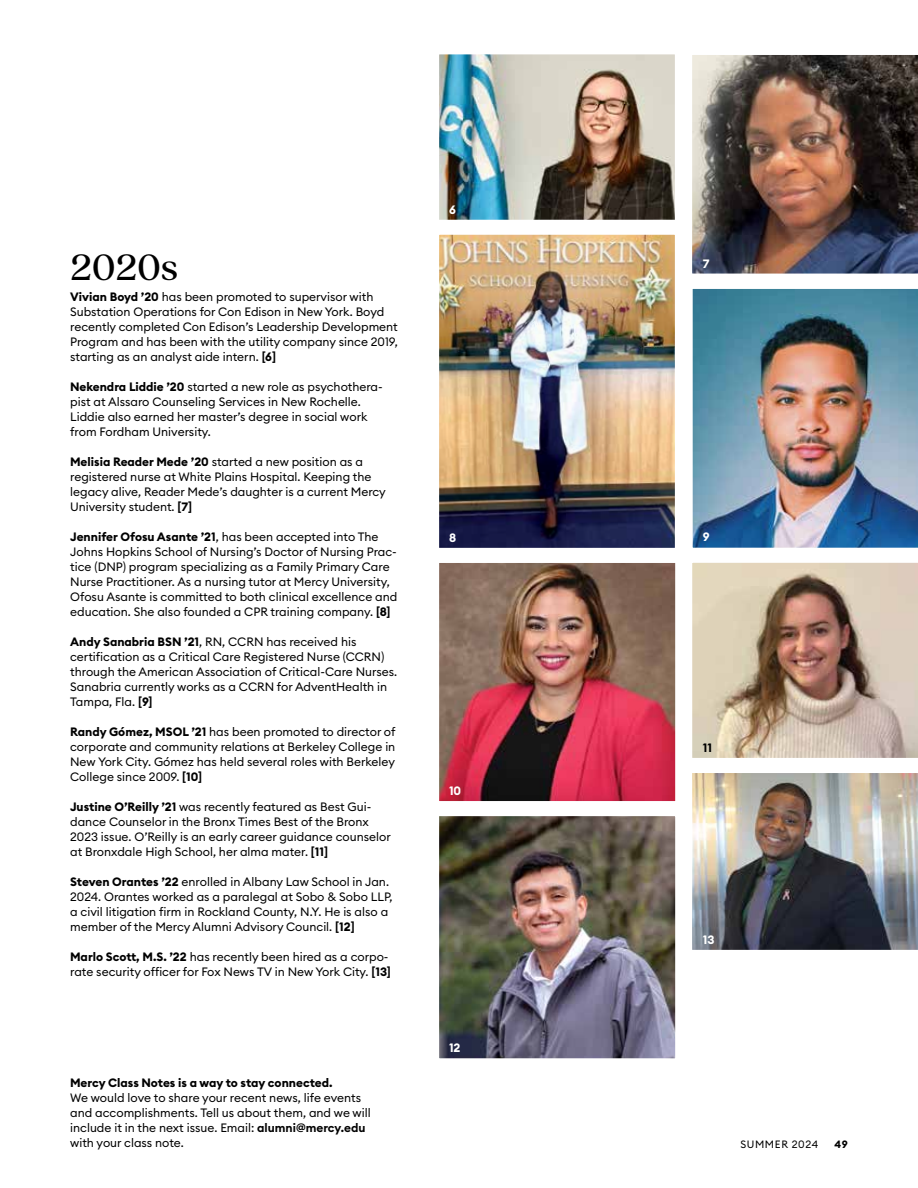
<style>
.page{position:relative;width:918px;height:1188px;background:#fff}
.page>*{position:absolute;margin:0;border:0;box-sizing:border-box;transform-origin:0 0}
.t1{font:40.5px "Quincy CF Text";color:#000}
.t2{font:12px/15px "Euclid Circular B";color:#000}
.t3{font:700 12px "Euclid Circular B";color:#000}
.t4{font:700 12px "Euclid Circular B";color:#fff}
.t5{font:10.5px "Euclid Circular B";letter-spacing:.06em;color:#000}
.t6{font:700 10.5px "Euclid Circular B";color:#000}
.s1{font-weight:700}
.s2{font-weight:600}
</style>
<div class="page">
<img style="left:697px;top:296px;width:221px;height:244px">
<img style="left:698px;top:540px;width:220px;height:211px">
<img style="left:698px;top:751px;width:220px;height:199px">
<img style="left:439px;top:540px;width:259px;height:254px">
<img style="left:439px;top:794px;width:259px;height:265px">
<img style="left:439px;top:54px;width:231px;height:158px">
<img style="left:439px;top:212px;width:258px;height:358px">
<img style="left:670px;top:54px;width:248px;height:242px">
<h1 class="t1" style="left:70px;top:238px;width:109px">2020s</h1>
<p class="t2" style="left:70px;top:290px;width:329px"><span class="s1">Vivian Boyd ’20</span> has been promoted to supervisor with Substation Operations for Con Edison in New York. Boyd recently completed Con Edison’s Leadership Development Program and has been with the utility company since 2019, starting as an analyst aide intern. <span class="s1">[6]</span></p>
<p class="t2" style="left:70px;top:380px;width:314px"><span class="s1">Nekendra Liddie ’20</span> started a new role as psychothera&shy;pist at Alssaro Counseling Services in New Rochelle.<br>Liddie also earned her master’s degree in social work from Fordham University.</p>
<p class="t2" style="left:70px;top:455px;width:317px"><span class="s1">Melisia Reader Mede ’20</span> started a new position as a registered nurse at White Plains Hospital. Keeping the legacy alive, Reader Mede’s daughter is a current Mercy University student. <span class="s1">[7]</span></p>
<p class="t2" style="left:70px;top:530px;width:329px"><span class="s1">Jennifer Ofosu Asante ’21</span>, has been accepted into The Johns Hopkins School of Nursing’s Doctor of Nursing Prac&shy;tice (DNP) program specializing as a Family Primary Care Nurse Practitioner. As a nursing tutor at Mercy University, Ofosu Asante is committed to both clinical excellence and education. She also founded a CPR training company. <span class="s1">[8]</span></p>
<p class="t2" style="left:70px;top:635px;width:329px"><span class="s1">Andy Sanabria BSN ’21</span>, RN, CCRN has received his certification as a Critical Care Registered Nurse (CCRN) through the American Association of Critical-Care Nurses.<br>Sanabria currently works as a CCRN for AdventHealth in Tampa, Fla. <span class="s1">[9]</span></p>
<p class="t2" style="left:70px;top:725px;width:327px;text-align:justify"><span class="s1">Randy Gómez, MSOL ’21</span> has been promoted to director of corporate and community relations at Berkeley College in New York City. Gómez has held several roles with Berkeley College since 2009. <span class="s1">[10]</span></p>
<p class="t2" style="left:70px;top:800px;width:322px"><span class="s1">Justine O’Reilly ’21</span> was recently featured as Best Gui&shy;dance Counselor in the Bronx Times Best of the Bronx 2023 issue. O’Reilly is an early career guidance counselor at Bronxdale High School, her alma mater. <span class="s1">[11]</span></p>
<p class="t2" style="left:70px;top:875px;width:324px"><span class="s1">Steven Orantes ’22</span> enrolled in Albany Law School in Jan.<br>2024. Orantes worked as a paralegal at Sobo &amp; Sobo LLP, a civil litigation firm in Rockland County, N.Y. He is also a member of the Mercy Alumni Advisory Council. <span class="s1">[12]</span></p>
<p class="t2" style="left:70px;top:950px;width:322px"><span class="s1">Marlo Scott, M.S. ’22</span> has recently been hired as a corpo&shy;rate security officer for Fox News TV in New York City. <span class="s1">[13]</span></p>
<p class="t3" style="left:70px;top:1075px;width:264px">Mercy Class Notes is a way to stay connected.</p>
<p class="t2" style="left:70px;top:1091px;width:302px">We would love to share your recent news, life events and accomplishments. Tell us about them, and we will include it in the next issue. Email: <span class="s2">alumni@mercy.edu </span>with your class note.</p>
<p class="t4" style="left:449px;top:202px;width:8px">6</p>
<p class="t4" style="left:449px;top:530px;width:9px">8</p>
<p class="t4" style="left:449px;top:783px;width:14px">10</p>
<p class="t4" style="left:449px;top:1040px;width:13px">12</p>
<p class="t4" style="left:703px;top:256px;width:8px">7</p>
<p class="t4" style="left:703px;top:529px;width:8px">9</p>
<p class="t3" style="left:703px;top:740px;width:11px">11</p>
<p class="t4" style="left:703px;top:932px;width:13px">13</p>
<p class="t5" style="left:740px;top:1137px;width:79px">SUMMER 2024</p>
<p class="t6" style="left:835px;top:1137px;width:15px">49</p>
</div>
